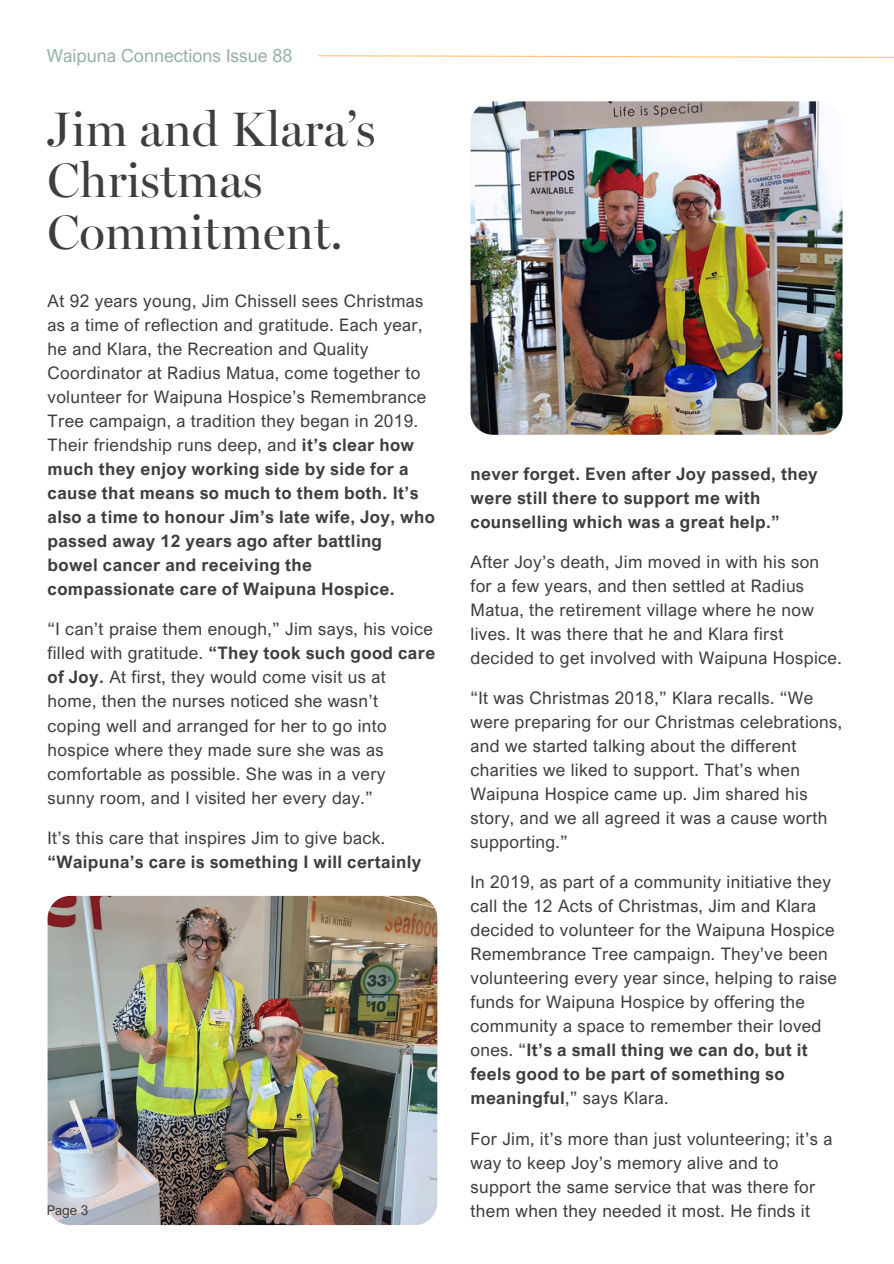
<style>
.page{position:relative;width:894px;height:1264px;background:#fff}
.page>*{position:absolute;margin:0;border:0;box-sizing:border-box;transform-origin:0 0}
.t1{font:48.6px/51.4px "Miller Banner";color:#3e3e3e}
.t2{font:18px "Arial Nova";color:#96b2a2}
.t3{font:17.25px/24px "Arial Nova";letter-spacing:.02em;color:#3e3e3e}
.t4{font:700 17.25px/24px "Arial Nova";letter-spacing:.02em;color:#3e3e3e}
.t5{font:13.5px "Arial Nova";color:#3e3e3e}
.s1{font-weight:700}
.s2{font-weight:400}
</style>
<div class="page">
<img style="left:470px;top:101px;width:372px;height:334px;border-radius:22px">
<svg style="left:318px;top:55px;width:575px;height:3px"></svg>
<img style="left:48px;top:895px;width:389px;height:329px;border-radius:22px">
<h2 class="t2" style="left:47px;top:45px;width:247px">Waipuna Connections Issue 88</h2>
<h3 class="t1" style="left:48px;top:104px;width:329px">Jim and Klara’s<br>Christmas<br>Commitment.</h3>
<p class="t3" style="left:48px;top:289px;width:389px">At 92 years young, Jim Chissell sees Christmas as a time of reflection and gratitude. Each year, he and Klara, the Recreation and Quality Coordinator at Radius Matua, come together to volunteer for Waipuna Hospice’s Remembrance Tree campaign, a tradition they began in 2019.<br>Their friendship runs deep, and <span class="s1">it’s clear how much they enjoy working side by side for a cause that means so much to them both. It’s also a time to honour Jim’s late wife, Joy, who passed away 12 years ago after battling bowel cancer and receiving the compassionate care of Waipuna Hospice.</span></p>
<h1 class="t3" style="left:48px;top:617px;width:389px">“I can’t praise them enough,” Jim says, his voice filled with gratitude. <span class="s1">“They took such good care of Joy.</span> At first, they would come visit us at home, then the nurses noticed she wasn’t coping well and arranged for her to go into hospice where they made sure she was as comfortable as possible. She was in a very sunny room, and I visited her every day.”</h1>
<h3 class="t4" style="left:48px;top:825px;width:375px"><span class="s2">It’s this care that inspires Jim to give back. </span>“Waipuna’s care is something I will certainly</h3>
<h3 class="t5" style="left:47px;top:1201px;width:43px">Page 3</h3>
<h3 class="t4" style="left:470px;top:461px;width:349px">never forget. Even after Joy passed, they were still there to support me with counselling which was a great help.”</h3>
<h3 class="t3" style="left:470px;top:549px;width:372px">After Joy’s death, Jim moved in with his son for a few years, and then settled at Radius Matua, the retirement village where he now lives. It was there that he and Klara first decided to get involved with Waipuna Hospice.</h3>
<p class="t3" style="left:470px;top:685px;width:373px">“It was Christmas 2018,” Klara recalls. “We were preparing for our Christmas celebrations, and we started talking about the different charities we liked to support. That’s when Waipuna Hospice came up. Jim shared his story, and we all agreed it was a cause worth supporting.”</p>
<p class="t3" style="left:470px;top:869px;width:368px">In 2019, as part of a community initiative they call the 12 Acts of Christmas, Jim and Klara decided to volunteer for the Waipuna Hospice Remembrance Tree campaign. They’ve been volunteering every year since, helping to raise funds for Waipuna Hospice by offering the community a space to remember their loved ones. “<span class="s1">It’s a small thing we can do, but it feels good to be part of something so meaningful</span>,” says Klara.</p>
<p class="t3" style="left:470px;top:1125px;width:363px">For Jim, it’s more than just volunteering; it’s a way to keep Joy’s memory alive and to support the same service that was there for them when they needed it most. He finds it</p>
</div>
